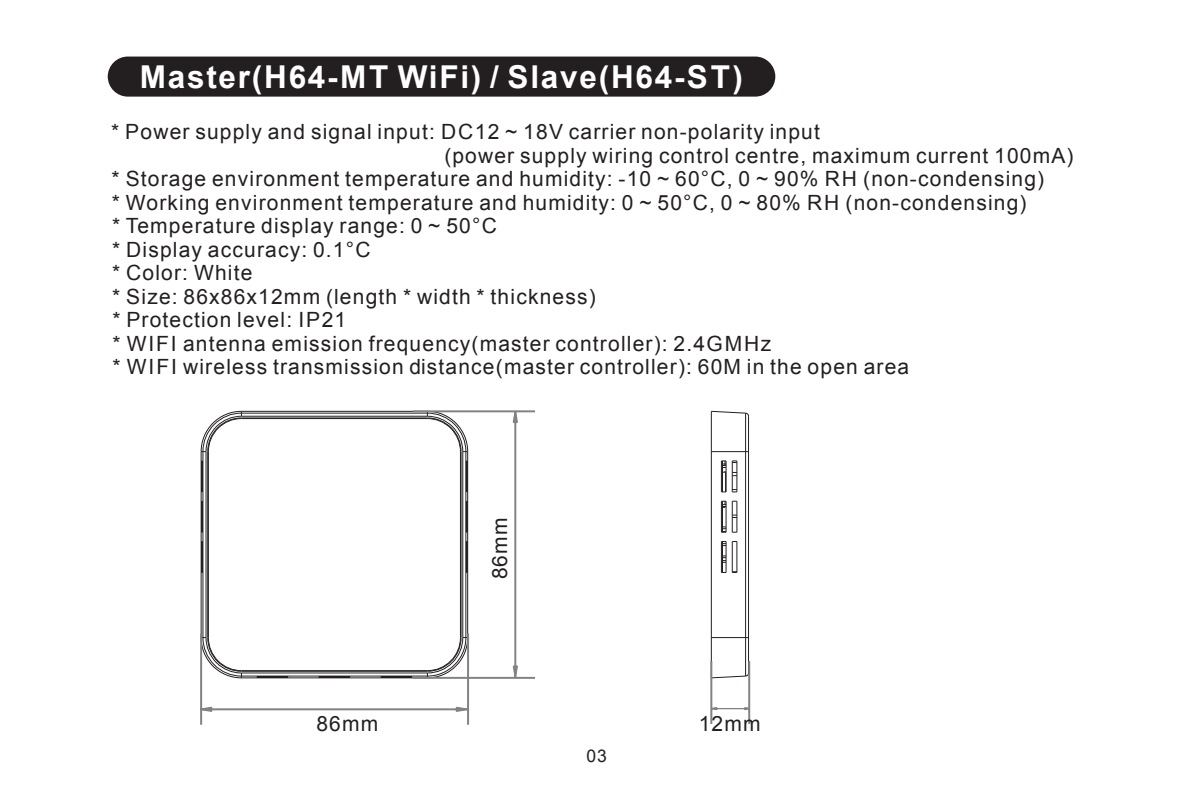
<style>
.page{position:relative;width:1191px;height:794px;background:#fff}
.page>*{position:absolute;margin:0;border:0;box-sizing:border-box;transform-origin:0 0}
.t1{font:700 31.5px "Arial";letter-spacing:.055em;color:#fff}
.t2{font:21px "Arial";letter-spacing:.055em;color:#231f20}
.t3{font:17.5px "Arial";color:#231f20}
</style>
<div class="page">
<div style="left:109px;top:58px;width:665px;height:38px;background:#231f20;border-radius:19px"></div>
<div style="left:108px;top:57px;width:667px;height:40px;border:2px solid #231f20;border-radius:19px"></div>
<hr style="left:200px;top:451px;width:2px;height:186px;background:#231f20">
<hr style="left:202px;top:451px;width:1px;height:186px;background:#231f20">
<hr style="left:205px;top:451px;width:2px;height:186px;background:#231f20">
<hr style="left:207px;top:451px;width:1px;height:186px;background:#231f20">
<hr style="left:208px;top:451px;width:1px;height:186px;background:#231f20">
<hr style="left:241px;top:677px;width:186px;height:1px;background:#231f20">
<hr style="left:319px;top:676px;width:31px;height:1px;background:#231f20">
<hr style="left:257px;top:676px;width:31px;height:1px;background:#231f20">
<hr style="left:381px;top:676px;width:31px;height:1px;background:#231f20">
<hr style="left:241px;top:675px;width:186px;height:1px;background:#231f20">
<hr style="left:241px;top:672px;width:186px;height:1px;background:#231f20">
<hr style="left:241px;top:670px;width:186px;height:2px;background:#231f20">
<hr style="left:460px;top:451px;width:1px;height:186px;background:#231f20">
<hr style="left:241px;top:418px;width:186px;height:1px;background:#231f20">
<hr style="left:241px;top:417px;width:186px;height:1px;background:#231f20">
<hr style="left:462px;top:451px;width:1px;height:186px;background:#231f20">
<hr style="left:465px;top:451px;width:1px;height:186px;background:#231f20">
<hr style="left:466px;top:541px;width:2px;height:31px;background:#231f20">
<hr style="left:466px;top:501px;width:2px;height:31px;background:#231f20">
<hr style="left:466px;top:461px;width:2px;height:31px;background:#231f20">
<hr style="left:467px;top:451px;width:1px;height:186px;background:#231f20">
<hr style="left:241px;top:415px;width:186px;height:2px;background:#231f20">
<hr style="left:241px;top:412px;width:186px;height:2px;background:#231f20">
<hr style="left:241px;top:411px;width:186px;height:1px;background:#231f20">
<svg style="left:426px;top:412px;width:42px;height:40px"></svg>
<svg style="left:426px;top:636px;width:41px;height:41px"></svg>
<svg style="left:202px;top:636px;width:40px;height:43px"></svg>
<svg style="left:200px;top:410px;width:42px;height:42px"></svg>
<hr style="left:711px;top:637px;width:37px;height:1px;background:#231f20">
<svg style="left:721px;top:526px;width:5px;height:7px"></svg>
<hr style="left:710px;top:411px;width:2px;height:267px;background:#231f20">
<hr style="left:721px;top:541px;width:1px;height:31px;background:#231f20">
<hr style="left:721px;top:501px;width:1px;height:31px;background:#231f20">
<hr style="left:722px;top:501px;width:1px;height:31px;background:#231f20">
<hr style="left:722px;top:541px;width:1px;height:31px;background:#231f20">
<svg style="left:721px;top:500px;width:5px;height:8px"></svg>
<hr style="left:725px;top:501px;width:1px;height:31px;background:#231f20">
<hr style="left:725px;top:541px;width:1px;height:31px;background:#231f20">
<hr style="left:731px;top:541px;width:2px;height:31px;background:#231f20">
<hr style="left:731px;top:501px;width:2px;height:31px;background:#231f20">
<hr style="left:731px;top:461px;width:2px;height:31px;background:#231f20">
<svg style="left:732px;top:489px;width:4px;height:3px"></svg>
<hr style="left:736px;top:461px;width:1px;height:31px;background:#231f20">
<hr style="left:736px;top:501px;width:1px;height:31px;background:#231f20">
<hr style="left:736px;top:541px;width:1px;height:31px;background:#231f20">
<hr style="left:745px;top:413px;width:1px;height:263px;background:#231f20">
<hr style="left:748px;top:416px;width:1px;height:257px;background:#231f20">
<svg style="left:732px;top:472px;width:5px;height:4px"></svg>
<svg style="left:721px;top:460px;width:5px;height:32px"></svg>
<svg style="left:732px;top:460px;width:5px;height:3px"></svg>
<hr style="left:711px;top:451px;width:37px;height:1px;background:#231f20">
<svg style="left:712px;top:672px;width:36px;height:7px"></svg>
<svg style="left:710px;top:410px;width:39px;height:7px"></svg>
<svg style="left:721px;top:555px;width:6px;height:8px"></svg>
<hr style="left:413px;top:410px;width:122px;height:2px;background:#808285">
<hr style="left:413px;top:677px;width:122px;height:2px;background:#808285">
<hr style="left:514px;top:411px;width:2px;height:267px;background:#808285">
<hr style="left:200px;top:633px;width:2px;height:91px;background:#808285">
<hr style="left:467px;top:633px;width:2px;height:91px;background:#808285">
<hr style="left:201px;top:708px;width:267px;height:2px;background:#808285">
<hr style="left:710px;top:661px;width:2px;height:63px;background:#808285">
<hr style="left:748px;top:661px;width:2px;height:63px;background:#808285">
<hr style="left:711px;top:708px;width:33px;height:1px;background:#808285">
<svg style="left:743px;top:706px;width:8px;height:5px"></svg>
<svg style="left:710px;top:706px;width:8px;height:5px"></svg>
<svg style="left:200px;top:705px;width:13px;height:8px"></svg>
<svg style="left:455px;top:706px;width:12px;height:6px"></svg>
<svg style="left:512px;top:410px;width:7px;height:14px"></svg>
<svg style="left:512px;top:664px;width:7px;height:15px"></svg>
<h1 class="t1" style="left:140px;top:56px;width:604px">Master(H64-MT WiFi) / Slave(H64-ST)</h1>
<p class="t2" style="left:111px;top:118px;width:710px">* Power supply and signal input: DC12 ~ 18V carrier non-polarity input</p>
<p class="t2" style="left:444px;top:142px;width:631px">(power supply wiring control centre, maximum current 100mA)</p>
<p class="t2" style="left:112px;top:165px;width:934px">* Storage environment temperature and humidity: -10 ~ 60°C, 0 ~ 90% RH (non-condensing)</p>
<p class="t2" style="left:112px;top:189px;width:916px">* Working environment temperature and humidity: 0 ~ 50°C, 0 ~ 80% RH (non-condensing)</p>
<p class="t2" style="left:112px;top:212px;width:386px">* Temperature display range: 0 ~ 50°C</p>
<p class="t2" style="left:112px;top:235px;width:260px">* Display accuracy: 0.1°C</p>
<p class="t2" style="left:112px;top:259px;width:142px">* Color: White</p>
<p class="t2" style="left:112px;top:282px;width:485px">* Size: 86x86x12mm (length * width * thickness)</p>
<p class="t2" style="left:112px;top:306px;width:235px">* Protection level: IP21</p>
<p class="t2" style="left:112px;top:329px;width:660px">* WIFI antenna emission frequency(master controller): 2.4GMHz</p>
<p class="t2" style="left:112px;top:353px;width:798px">* WIFI wireless transmission distance(master controller): 60M in the open area</p>
<p class="t2" style="left:486px;top:579px;width:63px;rotate:-90deg">86mm</p>
<p class="t2" style="left:316px;top:709px;width:63px">86mm</p>
<p class="t2" style="left:699px;top:710px;width:63px">12mm</p>
<p class="t3" style="left:586px;top:744px;width:22px">03</p>
</div>
